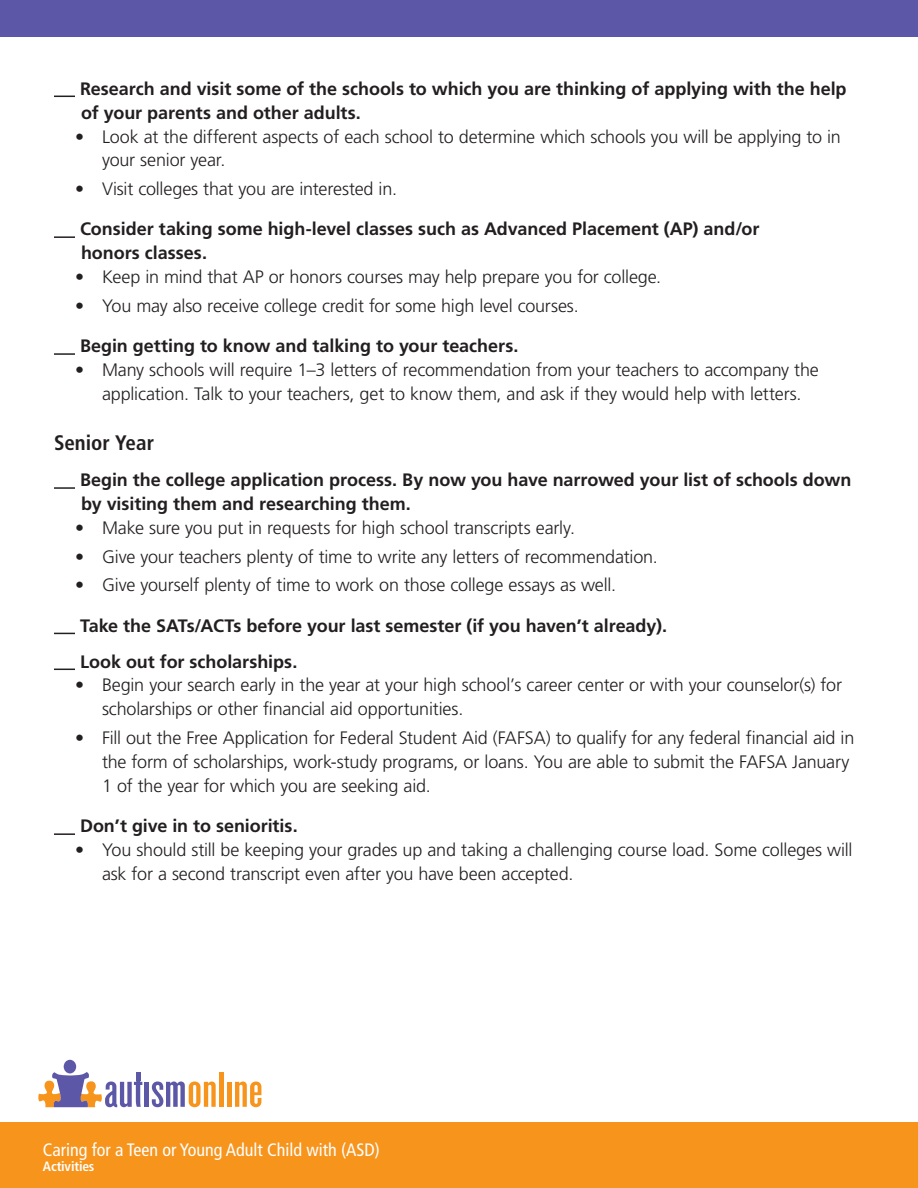
<style>
.page{position:relative;width:918px;height:1188px;background:#fff}
.page>*{position:absolute;margin:0;border:0;box-sizing:border-box;transform-origin:0 0}
.Section_Heading_2{font:700 condensed 21px "Frutiger LT Std";color:#231f20}
.Bulleted_List__Level{font:300 18px/24px "Frutiger LT Std";letter-spacing:-.01em;color:#231f20}
.content{font:700 18px/24px "Frutiger LT Std";letter-spacing:-.005em;color:#231f20}
.t1{font:condensed 18px "Frutiger LT Std";color:#fff}
.t2{font:700 condensed 13.5px "Frutiger LT Std";letter-spacing:-.01em;color:#fff}
</style>
<div class="page">
<div style="left:0;top:1123px;width:918px;height:65px;background:#f7941c"></div>
<div style="left:0;top:0;width:918px;height:37px;background:#5c57a6"></div>
<div style="left:64px;top:1060px;width:12px;height:13px;background:#5c57a6;border-radius:50%"></div>
<hr style="left:145px;top:1082px;width:4px;height:25px;background:#5c57a6">
<svg style="left:152px;top:1082px;width:64px;height:25px"></svg>
<svg style="left:38px;top:1072px;width:104px;height:35px"></svg>
<hr style="left:227px;top:1082px;width:4px;height:25px;background:#f7941c">
<svg style="left:235px;top:1082px;width:26px;height:25px"></svg>
<div style="left:219px;top:1072px;width:5px;height:35px;background:#f7941c"></div>
<svg style="left:54px;top:96px;width:21px;height:1px"></svg>
<hr style="left:54px;top:236px;width:21px;height:2px;background:#231f20">
<hr style="left:54px;top:353px;width:21px;height:2px;background:#231f20">
<hr style="left:54px;top:487px;width:21px;height:2px;background:#231f20">
<svg style="left:54px;top:633px;width:21px;height:1px"></svg>
<svg style="left:54px;top:669px;width:21px;height:1px"></svg>
<hr style="left:54px;top:833px;width:21px;height:2px;background:#231f20">
<p class="content" style="left:80px;top:76px;width:768px">Research and visit some of the schools to which you are thinking of applying with the help of your parents and other adults.</p>
<p class="Bulleted_List__Level" style="left:102px;top:125px;width:740px;text-indent:-27px">• Look at the different aspects of each school to determine which schools you will be applying to in your senior year.</p>
<p class="Bulleted_List__Level" style="left:75px;top:177px;width:324px">• Visit colleges that you are interested in.</p>
<p class="content" style="left:80px;top:217px;width:681px">Consider taking some high-level classes such as Advanced Placement (AP) and/or honors classes.</p>
<p class="Bulleted_List__Level" style="left:75px;top:265px;width:588px">• Keep in mind that AP or honors courses may help prepare you for college.</p>
<p class="Bulleted_List__Level" style="left:75px;top:294px;width:505px">• You may also receive college credit for some high level courses.</p>
<p class="content" style="left:80px;top:334px;width:440px">Begin getting to know and talking to your teachers.</p>
<p class="Bulleted_List__Level" style="left:75px;top:358px;width:745px;text-align:center">• Many schools will require 1–3 letters of recommendation from your teachers to accompany the application. Talk to your teachers, get to know them, and ask if they would help with letters.</p>
<p class="Section_Heading_2" style="left:54px;top:431px;width:102px">Senior Year</p>
<p class="content" style="left:80px;top:468px;width:773px">Begin the college application process. By now you have narrowed your list of schools down by visiting them and researching them.</p>
<p class="Bulleted_List__Level" style="left:75px;top:516px;width:502px">• Make sure you put in requests for high school transcripts early.</p>
<p class="Bulleted_List__Level" style="left:75px;top:545px;width:584px">• Give your teachers plenty of time to write any letters of recommendation.</p>
<p class="Bulleted_List__Level" style="left:75px;top:573px;width:543px">• Give yourself plenty of time to work on those college essays as well.</p>
<p class="content" style="left:80px;top:613px;width:589px">Take the SATs/ACTs before your last semester (if you haven’t already).</p>
<p class="content" style="left:80px;top:649px;width:219px">Look out for scholarships.</p>
<p class="Bulleted_List__Level" style="left:102px;top:674px;width:742px;text-indent:-27px">• Begin your search early in the year at your high school’s career center or with your counselor(s) for scholarships or other financial aid opportunities.</p>
<p class="Bulleted_List__Level" style="left:102px;top:726px;width:754px;text-indent:-27px">• Fill out the Free Application for Federal Student Aid (FAFSA) to qualify for any federal financial aid in the form of scholarships, work-study programs, or loans. You are able to submit the FAFSA January<br>1 of the year for which you are seeking aid.</p>
<p class="content" style="left:80px;top:814px;width:219px">Don’t give in to senioritis.</p>
<p class="Bulleted_List__Level" style="left:102px;top:838px;width:752px;text-indent:-27px">• You should still be keeping your grades up and taking a challenging course load. Some colleges will ask for a second transcript even after you have been accepted.</p>
<p class="t1" style="left:43px;top:1140px;width:338px">Caring for a Teen or Young Adult Child with (ASD)</p>
<p class="t2" style="left:43px;top:1159px;width:53px">Activities</p>
</div>
